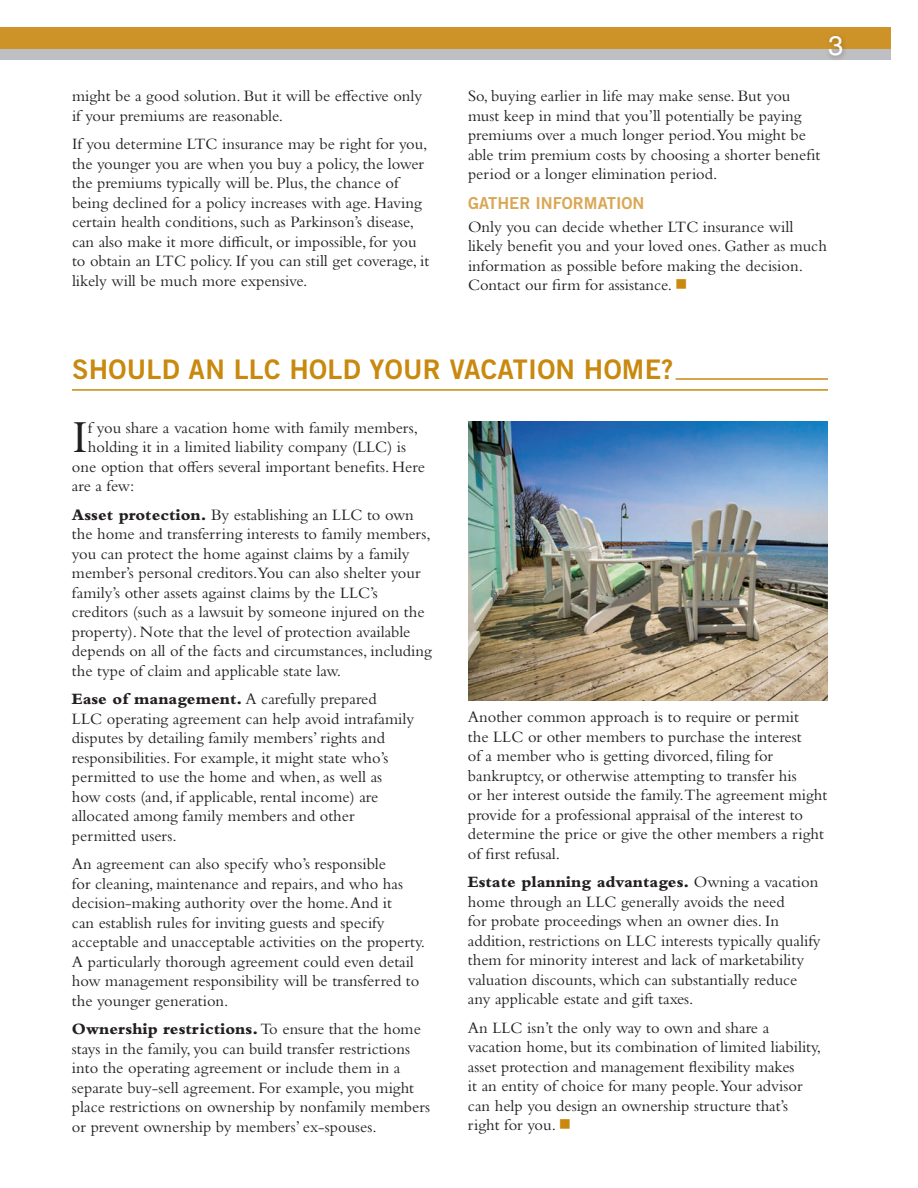
<style>
.page{position:relative;width:918px;height:1188px;background:#fff}
.page>*{position:absolute;margin:0;border:0;box-sizing:border-box;transform-origin:0 0}
.t1{font:47.85px "Bembo Std";color:#231f20}
.t2{font:27px "Trade Gothic LT Std Bd 2";letter-spacing:.01em;color:#c8890e}
.t3{font:27px "Helvetica LT Std";color:#fff}
.t4{font:16.5px/19.5px "Bembo Std";color:#231f20}
.t5{font:16.5px "Trade Gothic LT Std Bd 2";color:#d9a756}
.s1{color:#c8890e}
.s2{font-weight:800}
</style>
<div class="page">
<div style="left:0;top:44px;width:890px;height:16px;background:#bebfc2"></div>
<div style="left:0;top:27px;width:890px;height:22px;background:#cd9328"></div>
<div style="left:826px;top:33px;width:22px;height:29px;background:#231f20;opacity:.3"></div>
<hr style="left:676px;top:378px;width:152px;height:2px;background:#c8890e">
<hr style="left:72px;top:389px;width:756px;height:2px;background:#c8890e">
<img style="left:468px;top:422px;width:360px;height:278px">
<p class="t4" style="left:72px;top:86px;width:352px">might be a good solution. But it will be effective only if your premiums are reasonable.</p>
<p class="t4" style="left:72px;top:134px;width:359px">If you determine LTC insurance may be right for you, the younger you are when you buy a policy, the lower the premiums typically will be. Plus, the chance of being declined for a policy increases with age. Having certain health conditions, such as Parkinson’s disease, can also make it more difficult, or impossible, for you to obtain an LTC policy. If you can still get coverage, it likely will be much more expensive.</p>
<h2 class="t3" style="left:828px;top:30px;width:17px">3</h2>
<p class="t4" style="left:468px;top:86px;width:354px">So, buying earlier in life may make sense. But you must keep in mind that you’ll potentially be paying premiums over a much longer period.You might be able trim premium costs by choosing a shorter benefit period or a longer elimination period.</p>
<p class="t5" style="left:468px;top:193px;width:178px">GATHER INFORMATION</p>
<p class="t4" style="left:468px;top:216px;width:360px">Only you can decide whether LTC insurance will likely benefit you and your loved ones. Gather as much information as possible before making the decision.<br>Contact our firm for assistance. <span class="s1">■</span></p>
<h2 class="t2" style="left:72px;top:353px;width:603px">SHOULD AN LLC HOLD YOUR VACATION HOME?</h2>
<h1 class="t1" style="left:72px;top:409px;width:17px">I</h1>
<p class="t4" style="left:88px;top:417px;width:332px">f you share a vacation home with family members,</p>
<p class="t4" style="left:88px;top:437px;width:320px">holding it in a limited liability company (LLC) is</p>
<p class="t4" style="left:72px;top:456px;width:354px">one option that offers several important benefits. Here</p>
<p class="t4" style="left:72px;top:476px;width:64px">are a few:</p>
<p class="t4" style="left:72px;top:504px;width:361px"><span class="s2">Asset protection.</span> By establishing an LLC to own the home and transferring interests to family members, you can protect the home against claims by a family member’s personal creditors.You can also shelter your family’s other assets against claims by the LLC’s creditors (such as a lawsuit by someone injured on the property). Note that the level of protection available depends on all of the facts and circumstances, including the type of claim and applicable state law.</p>
<p class="t4" style="left:72px;top:689px;width:344px"><span class="s2">Ease of management.</span> A carefully prepared<br>LLC operating agreement can help avoid intrafamily disputes by detailing family members’ rights and responsibilities. For example, it might state who’s permitted to use the home and when, as well as how costs (and, if applicable, rental income) are allocated among family members and other permitted users.</p>
<p class="t4" style="left:72px;top:854px;width:355px">An agreement can also specify who’s responsible<br>for cleaning, maintenance and repairs, and who has decision-making authority over the home. And it<br>can establish rules for inviting guests and specify acceptable and unacceptable activities on the property.<br>A particularly thorough agreement could even detail how management responsibility will be transferred to the younger generation.</p>
<p class="t4" style="left:72px;top:1019px;width:360px"><span class="s2">Ownership restrictions.</span> To ensure that the home stays in the family, you can build transfer restrictions into the operating agreement or include them in a separate buy-sell agreement. For example, you might place restrictions on ownership by nonfamily members or prevent ownership by members’ ex-spouses.</p>
<p class="t4" style="left:468px;top:707px;width:361px">Another common approach is to require or permit<br>the LLC or other members to purchase the interest<br>of a member who is getting divorced, filing for bankruptcy, or otherwise attempting to transfer his<br>or her interest outside the family.The agreement might provide for a professional appraisal of the interest to determine the price or give the other members a right of first refusal.</p>
<p class="t4" style="left:468px;top:872px;width:354px"><span class="s2">Estate planning advantages.</span> Owning a vacation home through an LLC generally avoids the need<br>for probate proceedings when an owner dies. In addition, restrictions on LLC interests typically qualify them for minority interest and lack of marketability valuation discounts, which can substantially reduce any applicable estate and gift taxes.</p>
<p class="t4" style="left:468px;top:1017px;width:355px">An LLC isn’t the only way to own and share a vacation home, but its combination of limited liability, asset protection and management flexibility makes<br>it an entity of choice for many people.Your advisor can help you design an ownership structure that’s right for you. <span class="s1">■</span></p>
</div>
